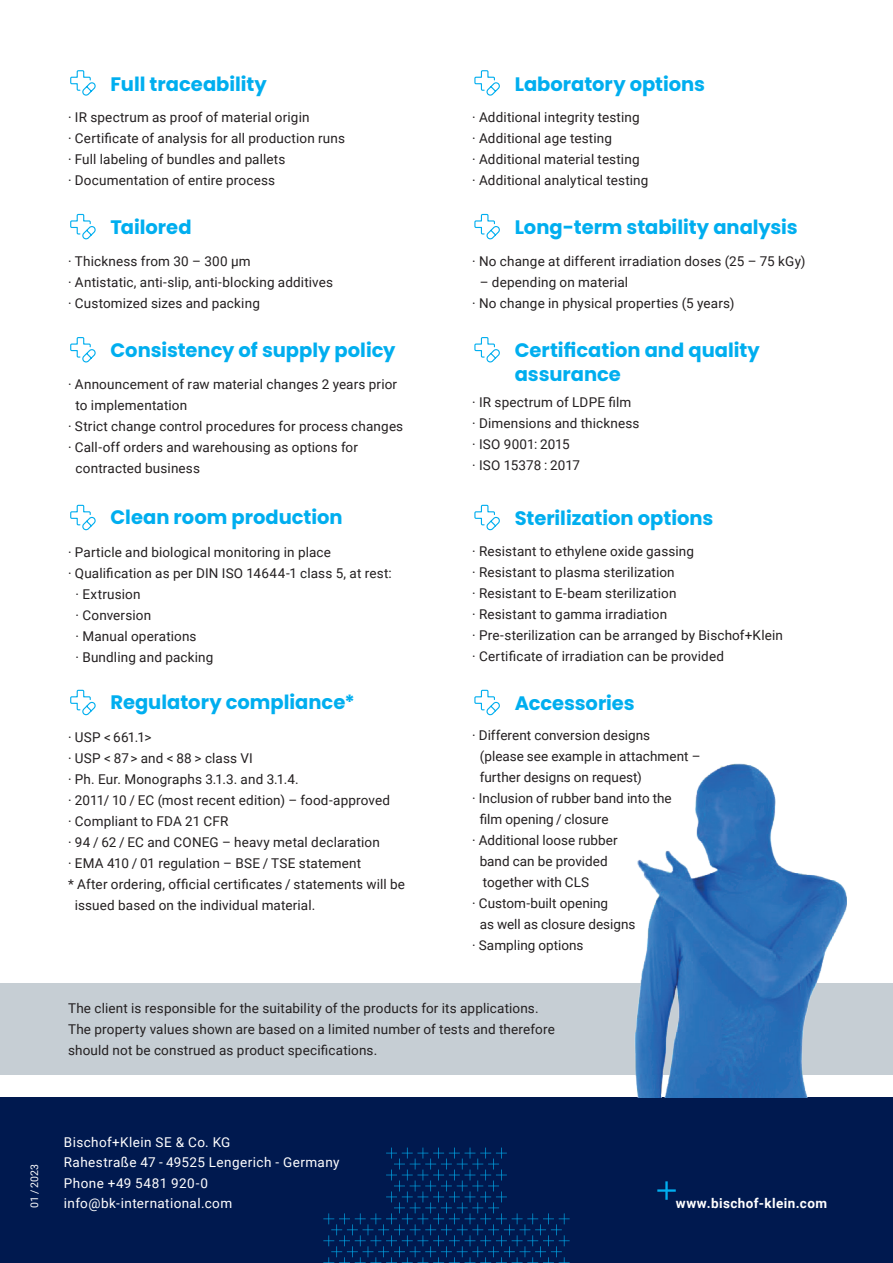
<style>
.page{position:relative;width:893px;height:1263px;background:#fff}
.page>*{position:absolute;margin:0;border:0;box-sizing:border-box;transform-origin:0 0}
.t1{font:700 19.5px/23.4px "Poppins";color:#00aeef}
.t2{font:13.5px/21px "Roboto";letter-spacing:.01em;color:#231f20}
.t3{font:13.5px/20.2px "Roboto";letter-spacing:.03em;color:#fff}
.t4{font:700 13.5px "Roboto";letter-spacing:.035em;color:#fff}
.t5{font:10.5px "Roboto";color:#fff}
</style>
<div class="page">
<div style="left:0;top:1097px;width:893px;height:166px;background:#00194f"></div>
<div style="left:0;top:983px;width:893px;height:91px;background:#c6ced4"></div>
<svg style="left:657px;top:1181px;width:19px;height:19px"></svg>
<svg style="left:323px;top:1147px;width:247px;height:116px"></svg>
<img style="left:633px;top:763px;width:213px;height:334px">
<svg style="left:70px;top:70px;width:26px;height:26px"></svg>
<svg style="left:70px;top:214px;width:26px;height:25px"></svg>
<svg style="left:474px;top:214px;width:26px;height:25px"></svg>
<svg style="left:474px;top:337px;width:26px;height:25px"></svg>
<svg style="left:70px;top:337px;width:26px;height:25px"></svg>
<svg style="left:70px;top:505px;width:26px;height:25px"></svg>
<svg style="left:70px;top:690px;width:26px;height:25px"></svg>
<svg style="left:474px;top:690px;width:26px;height:25px"></svg>
<svg style="left:474px;top:505px;width:26px;height:25px"></svg>
<svg style="left:474px;top:70px;width:26px;height:26px"></svg>
<h1 class="t1" style="left:111px;top:72px;width:158px">Full traceability</h1>
<p class="t2" style="left:68px;top:106px;width:279px">· IR spectrum as proof of material origin<br>· Certificate of analysis for all production runs · Full labeling of bundles and pallets<br>· Documentation of entire process</p>
<h1 class="t1" style="left:111px;top:215px;width:83px">Tailored</h1>
<p class="t2" style="left:68px;top:250px;width:266px">· Thickness from 30 – 300 μm<br>· Antistatic, anti-slip, anti-blocking additives · Customized sizes and packing</p>
<h1 class="t1" style="left:111px;top:339px;width:286px">Consistency of supply policy</h1>
<p class="t2" style="left:68px;top:373px;width:331px">· Announcement of raw material changes 2 years prior</p>
<p class="t2" style="left:76px;top:394px;width:113px">to implementation</p>
<p class="t2" style="left:68px;top:415px;width:337px">· Strict change control procedures for process changes</p>
<p class="t2" style="left:68px;top:436px;width:292px">· Call-off orders and warehousing as options for</p>
<p class="t2" style="left:76px;top:457px;width:126px">contracted business</p>
<h1 class="t1" style="left:111px;top:506px;width:234px">Clean room production</h1>
<p class="t2" style="left:68px;top:541px;width:264px">· Particle and biological monitoring in place</p>
<p class="t2" style="left:68px;top:562px;width:325px">· Qualification as per DIN ISO 14644-1 class 5, at rest:</p>
<p class="t2" style="left:76px;top:583px;width:66px">· Extrusion</p>
<p class="t2" style="left:76px;top:604px;width:77px">· Conversion</p>
<p class="t2" style="left:76px;top:625px;width:123px">· Manual operations</p>
<p class="t2" style="left:76px;top:646px;width:139px">· Bundling and packing</p>
<h1 class="t1" style="left:111px;top:691px;width:246px">Regulatory compliance*</h1>
<p class="t2" style="left:68px;top:726px;width:85px">· USP &lt; 661.1&gt;</p>
<p class="t2" style="left:68px;top:747px;width:186px">· USP &lt; 87 &gt; and &lt; 88 &gt; class VI</p>
<p class="t2" style="left:68px;top:768px;width:232px">· Ph. Eur. Monographs 3.1.3. and 3.1.4.</p>
<p class="t2" style="left:68px;top:789px;width:324px">· 2011/ 10 / EC (most recent edition) – food-approved</p>
<p class="t2" style="left:68px;top:810px;width:162px">· Compliant to FDA 21 CFR</p>
<p class="t2" style="left:68px;top:831px;width:313px">· 94 / 62 / EC and CONEG – heavy metal declaration</p>
<p class="t2" style="left:68px;top:852px;width:295px">· EMA 410 / 01 regulation – BSE / TSE statement</p>
<p class="t2" style="left:68px;top:873px;width:339px">* After ordering, official certificates / statements will be</p>
<p class="t2" style="left:75px;top:894px;width:242px">issued based on the individual material.</p>
<h1 class="t1" style="left:515px;top:72px;width:192px">Laboratory options</h1>
<p class="t2" style="left:472px;top:106px;width:178px">· Additional integrity testing<br>· Additional age testing<br>· Additional material testing<br>· Additional analytical testing</p>
<h1 class="t1" style="left:515px;top:215px;width:284px">Long-term stability analysis</h1>
<p class="t2" style="left:472px;top:250px;width:335px">· No change at different irradiation doses (25 – 75 kGy)</p>
<p class="t2" style="left:472px;top:271px;width:264px;text-indent:8px">– depending on material<br>· No change in physical properties (5 years)</p>
<h1 class="t1" style="left:515px;top:339px;width:247px">Certification and quality assurance</h1>
<p class="t2" style="left:472px;top:392px;width:169px">· IR spectrum of LDPE film<br>· Dimensions and thickness · ISO 9001: 2015<br>· ISO 15378 : 2017</p>
<h1 class="t1" style="left:515px;top:506px;width:200px">Sterilization options</h1>
<p class="t2" style="left:472px;top:541px;width:312px">· Resistant to ethylene oxide gassing<br>· Resistant to plasma sterilization<br>· Resistant to E-beam sterilization<br>· Resistant to gamma irradiation<br>· Pre-sterilization can be arranged by Bischof+Klein · Certificate of irradiation can be provided</p>
<h1 class="t1" style="left:515px;top:691px;width:121px">Accessories</h1>
<p class="t2" style="left:472px;top:724px;width:179px">· Different conversion designs</p>
<p class="t2" style="left:480px;top:745px;width:222px">(please see example in attachment –</p>
<p class="t2" style="left:480px;top:766px;width:164px">further designs on request)</p>
<p class="t2" style="left:472px;top:787px;width:201px">· Inclusion of rubber band into the</p>
<p class="t2" style="left:480px;top:808px;width:130px">film opening / closure</p>
<p class="t2" style="left:472px;top:829px;width:147px">· Additional loose rubber</p>
<p class="t2" style="left:480px;top:850px;width:129px">band can be provided</p>
<p class="t2" style="left:483px;top:871px;width:108px">together with CLS</p>
<p class="t2" style="left:472px;top:892px;width:137px">· Custom-built opening</p>
<p class="t2" style="left:480px;top:913px;width:157px">as well as closure designs</p>
<p class="t2" style="left:472px;top:934px;width:113px">· Sampling options</p>
<p class="t2" style="left:68px;top:997px;width:488px">The client is responsible for the suitability of the products for its applications.<br>The property values shown are based on a limited number of tests and therefore should not be construed as product specifications.</p>
<p class="t5" style="left:27px;top:1208px;width:46px;rotate:-90deg">01 / 2023</p>
<p class="t3" style="left:64px;top:1132px;width:277px">Bischof+Klein SE &amp; Co. KG<br>Rahestraße 47 - 49525 Lengerich - Germany<br>Phone +49 5481 920-0</p>
<p class="t3" style="left:64px;top:1192px;width:170px">info@bk-international.com</p>
<p class="t4" style="left:676px;top:1194px;width:153px">www.bischof-klein.com</p>
</div>
